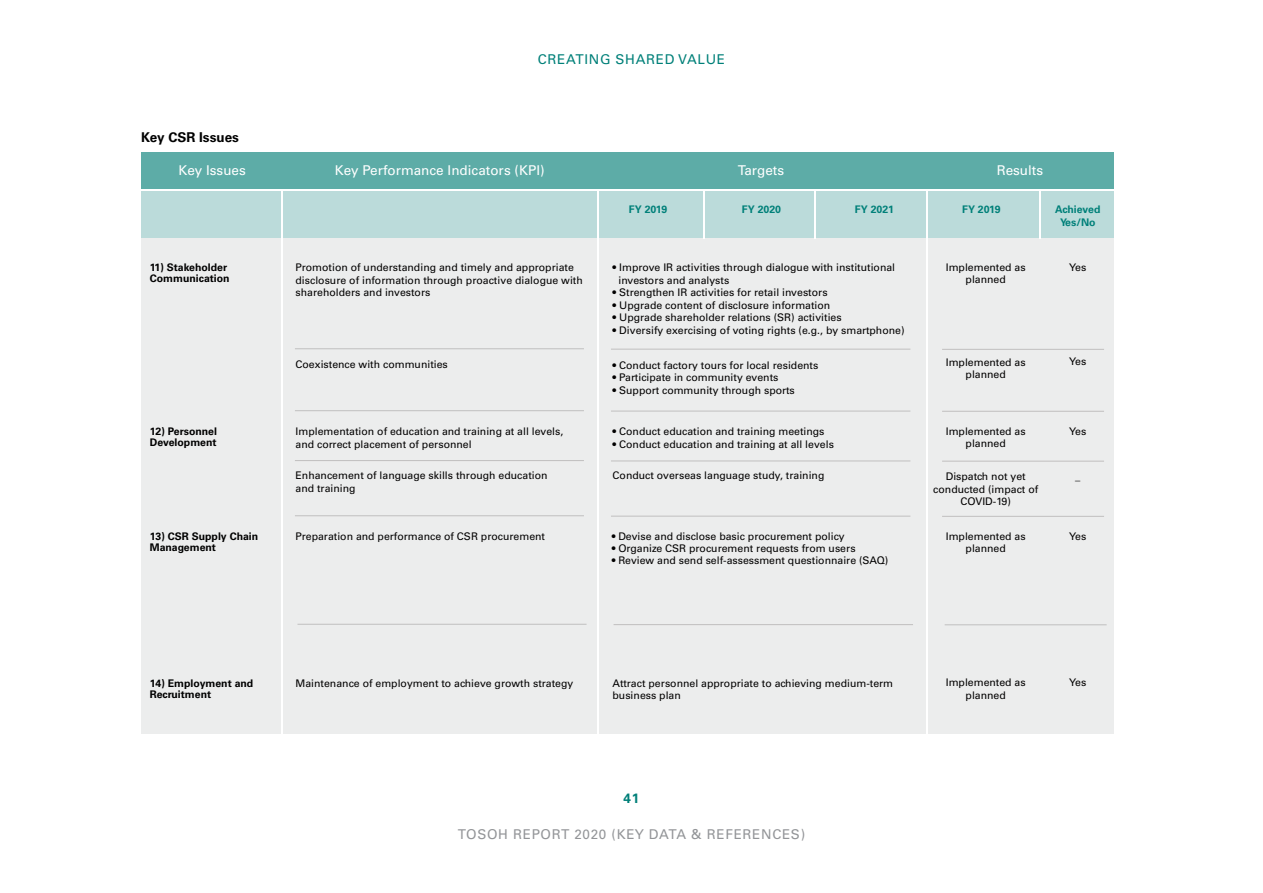
<style>
.page{position:relative;width:1263px;height:893px;background:#fff}
.page>*{position:absolute;margin:0;border:0;box-sizing:border-box;transform-origin:0 0}
.t1{font:13.5px "Univers LT Std";color:#fff}
.t2{font:13.5px "Univers LT Std";letter-spacing:.05em;color:#939598}
.t3{font:13.5px "Univers LT Std";letter-spacing:.05em;color:#008079}
.t4{font:700 13.5px "Univers LT Std";color:#000}
.t5{font:700 13.5px "Univers LT Std";color:#008079}
.t6{font:10.5px/12.6px "Univers LT Std";color:#010000;text-align:center}
.t7{font:700 10.5px/10.8px "Univers LT Std";color:#000}
.t8{font:700 10.5px/12.6px "Univers LT Std";color:#008079;text-align:center}
</style>
<div class="page">
<div style="left:141px;top:152px;width:972px;height:86px;background:#bbdbda"></div>
<div style="left:141px;top:152px;width:972px;height:37px;background:#5daca7"></div>
<div style="left:141px;top:238px;width:972px;height:496px;background:#eceded"></div>
<hr style="left:281px;top:191px;width:2px;height:592px;background:#fff">
<hr style="left:597px;top:191px;width:2px;height:592px;background:#fff">
<hr style="left:703px;top:189px;width:2px;height:49px;background:#fff">
<hr style="left:814px;top:189px;width:2px;height:49px;background:#fff">
<hr style="left:1039px;top:189px;width:2px;height:49px;background:#fff">
<hr style="left:133px;top:189px;width:983px;height:1px;background:#fff">
<hr style="left:926px;top:191px;width:1px;height:592px;background:#fff">
<hr style="left:295px;top:348px;width:289px;height:1px;background:#c0bfbf">
<hr style="left:295px;top:410px;width:289px;height:1px;background:#c0bfbf">
<hr style="left:295px;top:515px;width:289px;height:1px;background:#c0bfbf">
<hr style="left:297px;top:624px;width:289px;height:1px;background:#c0bfbf">
<hr style="left:295px;top:460px;width:289px;height:1px;background:#c0bfbf">
<hr style="left:611px;top:349px;width:299px;height:1px;background:#c0bfbf">
<hr style="left:611px;top:411px;width:299px;height:1px;background:#c0bfbf">
<hr style="left:611px;top:516px;width:299px;height:1px;background:#c0bfbf">
<hr style="left:613px;top:624px;width:300px;height:1px;background:#c0bfbf">
<hr style="left:611px;top:461px;width:299px;height:1px;background:#c0bfbf">
<hr style="left:942px;top:349px;width:162px;height:1px;background:#c0bfbf">
<hr style="left:942px;top:411px;width:162px;height:1px;background:#c0bfbf">
<hr style="left:942px;top:516px;width:162px;height:1px;background:#c0bfbf">
<hr style="left:945px;top:625px;width:162px;height:1px;background:#c0bfbf">
<hr style="left:942px;top:461px;width:162px;height:1px;background:#c0bfbf">
<p class="t3" style="left:538px;top:51px;width:189px">CREATING SHARED VALUE</p>
<p class="t4" style="left:141px;top:129px;width:99px">Key CSR Issues</p>
<p class="t1" style="left:179px;top:162px;width:69px">Key Issues</p>
<p class="t1" style="left:335px;top:162px;width:211px">Key Performance Indicators (KPI)</p>
<p class="t1" style="left:738px;top:162px;width:48px">Targets</p>
<p class="t1" style="left:997px;top:162px;width:48px">Results</p>
<p class="t8" style="left:629px;top:203px;width:40px">FY 2019</p>
<p class="t8" style="left:742px;top:203px;width:41px">FY 2020</p>
<p class="t8" style="left:855px;top:203px;width:41px">FY 2021</p>
<p class="t8" style="left:962px;top:203px;width:40px">FY 2019</p>
<p class="t8" style="left:1055px;top:203px;width:47px">Achieved<br>Yes/No</p>
<p class="t7" style="left:150px;top:262px;width:81px">11) Stakeholder<br>Communication</p>
<p class="t6" style="left:296px;top:261px;width:289px;text-align:left">Promotion of understanding and timely and appropriate disclosure of information through proactive dialogue with shareholders and investors</p>
<p class="t6" style="left:618px;top:261px;width:278px;text-align:left;text-indent:-6px">• Improve IR activities through dialogue with institutional investors and analysts</p>
<p class="t6" style="left:613px;top:286px;width:217px">• Strengthen IR activities for retail investors</p>
<p class="t6" style="left:613px;top:299px;width:219px">• Upgrade content of disclosure information</p>
<p class="t6" style="left:613px;top:311px;width:231px">• Upgrade shareholder relations (SR) activities</p>
<p class="t6" style="left:613px;top:324px;width:293px">• Diversify exercising of voting rights (e.g., by smartphone)</p>
<p class="t6" style="left:946px;top:261px;width:81px">Implemented as planned</p>
<p class="t6" style="left:1069px;top:261px;width:19px">Yes</p>
<p class="t6" style="left:296px;top:358px;width:154px">Coexistence with communities</p>
<p class="t6" style="left:613px;top:359px;width:207px">• Conduct factory tours for local residents</p>
<p class="t6" style="left:613px;top:371px;width:167px">• Participate in community events</p>
<p class="t6" style="left:613px;top:384px;width:184px">• Support community through sports</p>
<p class="t6" style="left:946px;top:356px;width:81px">Implemented as planned</p>
<p class="t6" style="left:1069px;top:355px;width:19px">Yes</p>
<p class="t7" style="left:150px;top:426px;width:69px">12) Personnel<br>Development</p>
<p class="t6" style="left:296px;top:425px;width:269px;text-align:left">Implementation of education and training at all levels, and correct placement of personnel</p>
<p class="t6" style="left:296px;top:469px;width:254px;text-align:left">Enhancement of language skills through education and training</p>
<p class="t6" style="left:613px;top:425px;width:213px">• Conduct education and training meetings</p>
<p class="t6" style="left:613px;top:438px;width:223px">• Conduct education and training at all levels</p>
<p class="t6" style="left:613px;top:469px;width:213px">Conduct overseas language study, training</p>
<p class="t6" style="left:946px;top:425px;width:81px">Implemented as planned</p>
<p class="t6" style="left:933px;top:470px;width:106px">Dispatch not yet conducted (impact of<br>COVID-19)</p>
<p class="t6" style="left:1069px;top:425px;width:19px">Yes</p>
<p class="t6" style="left:1075px;top:470px;width:7px">_</p>
<p class="t7" style="left:150px;top:531px;width:110px">13) CSR Supply Chain<br>Management</p>
<p class="t6" style="left:296px;top:530px;width:251px">Preparation and performance of CSR procurement</p>
<p class="t6" style="left:612px;top:530px;width:234px">• Devise and disclose basic procurement policy</p>
<p class="t6" style="left:612px;top:554px;width:278px">• Review and send self-assessment questionnaire (SAQ)</p>
<p class="t6" style="left:612px;top:542px;width:245px">• Organize CSR procurement requests from users</p>
<p class="t6" style="left:946px;top:530px;width:81px">Implemented as planned</p>
<p class="t6" style="left:1069px;top:530px;width:19px">Yes</p>
<p class="t7" style="left:150px;top:678px;width:105px">14) Employment and<br>Recruitment</p>
<p class="t6" style="left:296px;top:677px;width:279px">Maintenance of employment to achieve growth strategy</p>
<p class="t6" style="left:613px;top:677px;width:282px;text-align:left">Attract personnel appropriate to achieving medium-term business plan</p>
<p class="t5" style="left:624px;top:791px;width:17px">41</p>
<p class="t2" style="left:458px;top:826px;width:349px">TOSOH REPORT 2020 (KEY DATA &amp; REFERENCES)</p>
<p class="t6" style="left:946px;top:676px;width:81px">Implemented as planned</p>
<p class="t6" style="left:1069px;top:676px;width:19px">Yes</p>
</div>
